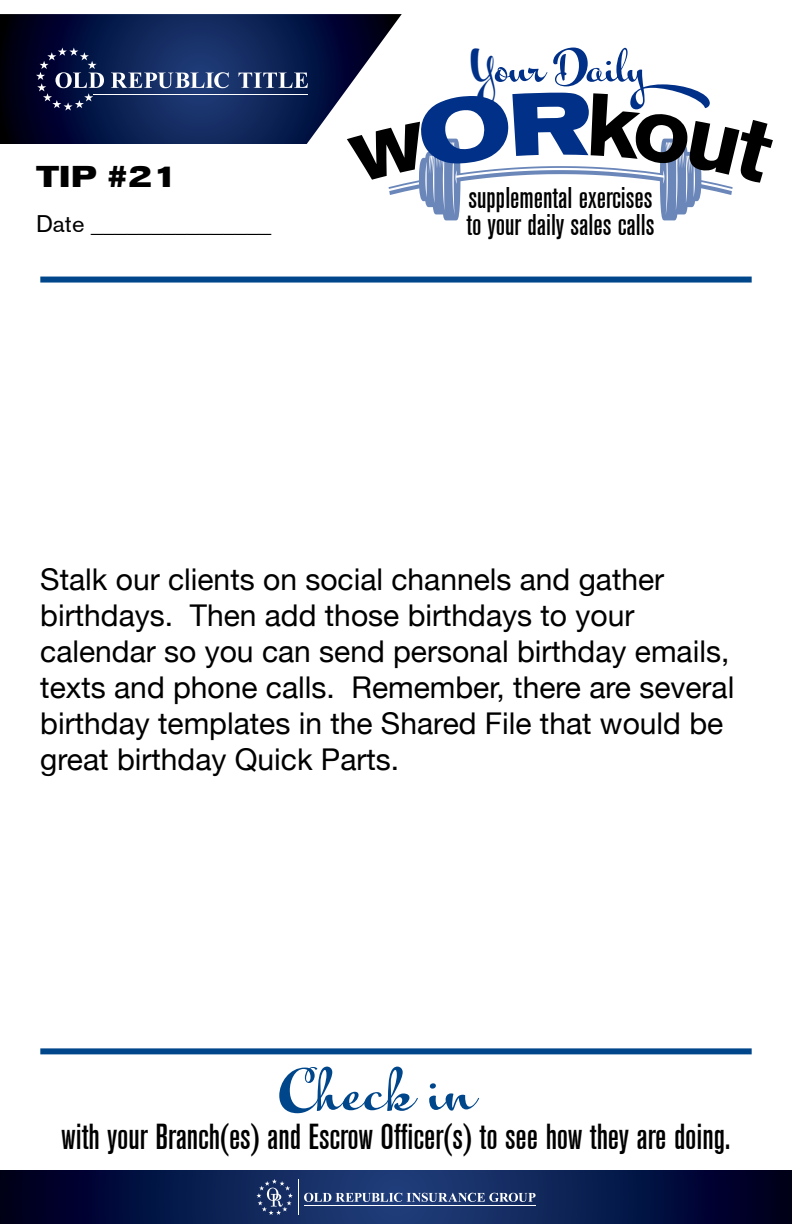
<style>
.page{position:relative;width:792px;height:1224px;background:#fff}
.page>*{position:absolute;margin:0;border:0;box-sizing:border-box;transform-origin:0 0}
.t1{font:54px "Kewl Script";color:#00468b}
.t2{font:41.8px "Kewl Script";color:#003087}
.t3{font:500 condensed 36px "Akzidenz Grotesk BE";color:#000}
.t4{font:30px/36px "Helvetica Neue";color:#000}
.t5{font:700 expanded 30px "Akzidenz Grotesk BE";color:#000}
.t6{font:500 condensed 29.8px "Akzidenz Grotesk BE";color:#000}
.t7{font:24px "Akzidenz Grotesk BE";color:#000}
</style>
<div class="page">
<svg style="left:0;top:1170px;width:792px;height:54px;background:#0a1a4a"></svg>
<svg style="left:304px;top:1193px;width:232px;height:9px;background:#6b7ca1"></svg>
<hr style="left:298px;top:1179px;width:1px;height:36px;background:#fff">
<hr style="left:304px;top:1205px;width:232px;height:1px;background:#fff">
<svg style="left:256px;top:1179px;width:37px;height:36px"></svg>
<svg style="left:350px;top:48px;width:423px;height:172px"></svg>
<div style="left:40px;top:277px;width:712px;height:6px;background:#00468b"></div>
<div style="left:40px;top:1048px;width:712px;height:6px;background:#00468b"></div>
<svg style="left:0;top:14px;width:402px;height:130px;background:#29375f"></svg>
<svg style="left:111px;top:72px;width:118px;height:16px"></svg>
<svg style="left:238px;top:73px;width:70px;height:15px"></svg>
<svg style="left:36px;top:48px;width:68px;height:63px;background:#252e56"></svg>
<hr style="left:93px;top:94px;width:215px;height:1px;background:#fff">
<h2 class="t2" style="left:473px;top:42px;width:27px">Y</h2>
<p class="t5" style="left:36px;top:159px;width:144px">TIP #21</p>
<p class="t6" style="left:469px;top:181px;width:186px">supplemental exercises</p>
<p class="t7" style="left:36px;top:209px;width:237px">Date _______________</p>
<p class="t6" style="left:467px;top:208px;width:189px">to your daily sales calls</p>
<p class="t4" style="left:40px;top:563px;width:696px">Stalk our clients on social channels and gather birthdays. Then add those birthdays to your calendar so you can send personal birthday emails, texts and phone calls. Remember, there are several birthday templates in the Shared File that would be great birthday Quick Parts.</p>
<h1 class="t1" style="left:281px;top:1059px;width:199px">Check in</h1>
<p class="t3" style="left:62px;top:1116px;width:670px">with your Branch(es) and Escrow Officer(s) to see how they are doing.</p>
</div>
